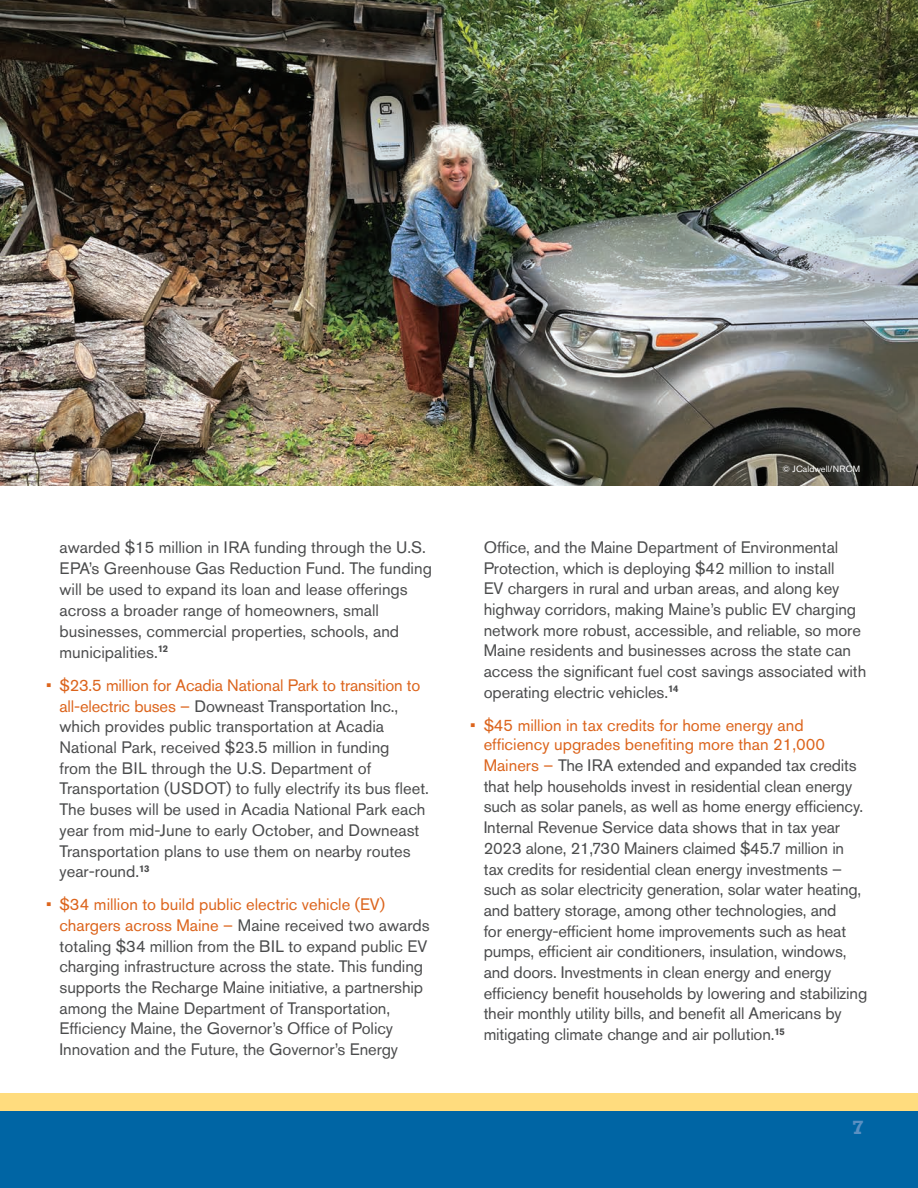
<style>
.page{position:relative;width:918px;height:1188px;background:#fff}
.page>*{position:absolute;margin:0;border:0;box-sizing:border-box;transform-origin:0 0}
.t1{font:700 18px "Rockwell";color:#5a90c2}
.t2{font:16.5px/20.7px "Akzidenz Grotesk Pro";letter-spacing:-.005em;color:#4b4c4d}
.t3{font:9px "Akzidenz Grotesk Pro";color:#fff}
.s1{color:#dc641c}
</style>
<div class="page">
<img style="left:0;top:0;width:918px;height:486px">
<div style="left:0;top:1111px;width:918px;height:77px;background:#0065a4"></div>
<div style="left:0;top:1094px;width:918px;height:17px;background:#ffdc7e"></div>
<p class="t2" style="left:60px;top:537px;width:374px">awarded $15 million in IRA funding through the U.S.<br>EPA’s Greenhouse Gas Reduction Fund. The funding will be used to expand its loan and lease offerings across a broader range of homeowners, small businesses, commercial properties, schools, and municipalities.<sup>12</sup></p>
<p class="t2" style="left:60px;top:675px;width:371px;text-indent:-13px"><span class="s1">• $23.5 million for Acadia National Park to transition to all-electric buses –</span> Downeast Transportation Inc., which provides public transportation at Acadia National Park, received $23.5 million in funding<br>from the BIL through the U.S. Department of Transportation (USDOT) to fully electrify its bus fleet.<br>The buses will be used in Acadia National Park each year from mid-June to early October, and Downeast Transportation plans to use them on nearby routes year-round.<sup>13</sup></p>
<p class="t2" style="left:60px;top:894px;width:372px;text-indent:-13px"><span class="s1">• $34 million to build public electric vehicle (EV) chargers across Maine –</span> Maine received two awards totaling $34 million from the BIL to expand public EV charging infrastructure across the state. This funding supports the Recharge Maine initiative, a partnership among the Maine Department of Transportation, Efficiency Maine, the Governor’s Office of Policy Innovation and the Future, the Governor’s Energy</p>
<p class="t3" style="left:783px;top:463px;width:79px">© JCaldwell/NRCM</p>
<p class="t2" style="left:484px;top:537px;width:384px">Office, and the Maine Department of Environmental Protection, which is deploying $42 million to install<br>EV chargers in rural and urban areas, and along key highway corridors, making Maine’s public EV charging network more robust, accessible, and reliable, so more Maine residents and businesses across the state can access the significant fuel cost savings associated with operating electric vehicles.<sup>14</sup></p>
<p class="t2" style="left:484px;top:715px;width:385px;text-indent:-13px"><span class="s1">• $45 million in tax credits for home energy and efficiency upgrades benefiting more than 21,000<br>Mainers –</span> The IRA extended and expanded tax credits that help households invest in residential clean energy such as solar panels, as well as home energy efficiency.<br>Internal Revenue Service data shows that in tax year 2023 alone, 21,730 Mainers claimed $45.7 million in tax credits for residential clean energy investments – such as solar electricity generation, solar water heating, and battery storage, among other technologies, and<br>for energy-efficient home improvements such as heat pumps, efficient air conditioners, insulation, windows, and doors. Investments in clean energy and energy efficiency benefit households by lowering and stabilizing their monthly utility bills, and benefit all Americans by mitigating climate change and air pollution.<sup>15</sup></p>
<p class="t1" style="left:853px;top:1115px;width:13px">7</p>
</div>
